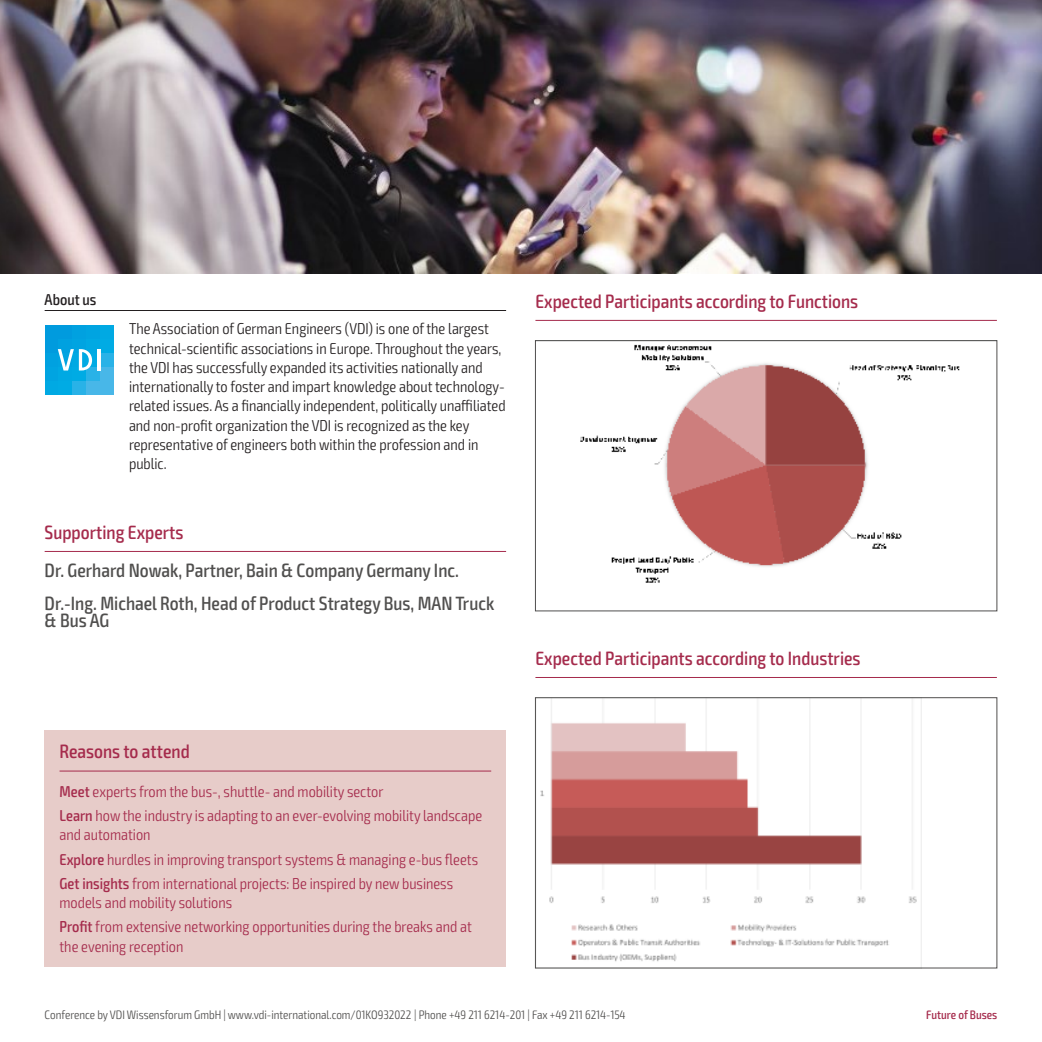
<style>
.page{position:relative;width:1042px;height:1042px;background:#fff}
.page>*{position:absolute;margin:0;border:0;box-sizing:border-box;transform-origin:0 0}
.t1{font:500 condensed 19.25px "Exo 2";color:#a52b4c}
.t2{font:500 condensed 19.25px/32.4px "Exo 2";color:#504f4e}
.t3{font:300 condensed 15.75px/19.2px "Exo 2";color:#231f20}
.t4{font:300 condensed 15.75px/24.2px "Exo 2";color:#a52b4c}
.t5{font:500 condensed 15.75px "Exo 2";color:#231f20}
.t6{font:300 condensed 12.25px "Exo 2";color:#504f4e}
.t7{font:500 condensed 12.25px "Exo 2";color:#a52b4c}
.s1{font-weight:500}
</style>
<div class="page">
<div style="left:45px;top:381px;width:14px;height:13px;background:#00a9e3"></div>
<div style="left:59px;top:381px;width:13px;height:13px;background:#00abe4"></div>
<div style="left:72px;top:381px;width:14px;height:13px;background:#29b2e7"></div>
<div style="left:86px;top:381px;width:14px;height:13px;background:#48b7e8"></div>
<div style="left:100px;top:381px;width:14px;height:13px;background:#48b7e8"></div>
<div style="left:45px;top:367px;width:14px;height:14px;background:#00a4e1"></div>
<div style="left:59px;top:367px;width:13px;height:14px;background:#00a9e3"></div>
<div style="left:72px;top:367px;width:14px;height:14px;background:#00abe4"></div>
<div style="left:86px;top:367px;width:14px;height:14px;background:#29b2e7"></div>
<div style="left:100px;top:367px;width:14px;height:14px;background:#48b7e8"></div>
<div style="left:45px;top:353px;width:14px;height:14px;background:#00a1e0"></div>
<div style="left:86px;top:353px;width:14px;height:14px;background:#00abe4"></div>
<div style="left:100px;top:353px;width:14px;height:14px;background:#29b2e7"></div>
<div style="left:45px;top:339px;width:14px;height:14px;background:#009bde"></div>
<div style="left:59px;top:339px;width:13px;height:14px;background:#00a1e0"></div>
<div style="left:72px;top:339px;width:14px;height:14px;background:#00a4e1"></div>
<div style="left:86px;top:339px;width:14px;height:14px;background:#00a9e3"></div>
<div style="left:100px;top:339px;width:14px;height:14px;background:#00abe4"></div>
<div style="left:45px;top:325px;width:14px;height:14px;background:#009bde"></div>
<div style="left:59px;top:325px;width:13px;height:14px;background:#009bde"></div>
<div style="left:72px;top:325px;width:14px;height:14px;background:#00a1e0"></div>
<div style="left:86px;top:325px;width:14px;height:14px;background:#00a4e1"></div>
<svg style="left:58px;top:349px;width:34px;height:21px"></svg>
<hr style="left:97px;top:349px;width:4px;height:21px;background:#fff">
<div style="left:100px;top:325px;width:14px;height:14px;background:#00a9e3"></div>
<hr style="left:45px;top:310px;width:461px;height:1px;background:#231f20">
<hr style="left:535px;top:320px;width:462px;height:1px;background:#a52b4c">
<img style="left:580px;top:344px;width:380px;height:239px">
<div style="left:535px;top:340px;width:462px;height:271px;border:1px solid #504f4e"></div>
<hr style="left:535px;top:677px;width:462px;height:1px;background:#a52b4c">
<img style="left:540px;top:699px;width:377px;height:263px">
<div style="left:535px;top:697px;width:462px;height:271px;border:1px solid #504f4e"></div>
<div style="left:45px;top:730px;width:461px;height:236px;background:#e7ccc9"></div>
<hr style="left:60px;top:770px;width:431px;height:1px;background:#a52b4c">
<img style="left:0;top:0;width:1042px;height:274px">
<hr style="left:45px;top:551px;width:461px;height:1px;background:#a52b4c">
<p class="t5" style="left:45px;top:290px;width:53px">About us</p>
<p class="t1" style="left:535px;top:289px;width:324px">Expected Participants according to Functions</p>
<p class="t3" style="left:129px;top:320px;width:378px">The Association of German Engineers (VDI) is one of the largest technical-scientific associations in Europe. Throughout the years, the VDI has successfully expanded its activities nationally and internationally to foster and impart knowledge about technology&shy;related issues. As a financially independent, politically unaffiliated and non-profit organization the VDI is recognized as the key representative of engineers both within the profession and in public.</p>
<p class="t1" style="left:45px;top:520px;width:140px">Supporting Experts</p>
<p class="t2" style="left:45px;top:554px;width:451px">Dr. Gerhard Nowak, Partner, Bain &amp; Company Germany Inc.<br>Dr.-Ing. Michael Roth, Head of Product Strategy Bus, MAN Truck</p>
<p class="t2" style="left:45px;top:604px;width:66px">&amp; Bus AG</p>
<p class="t1" style="left:60px;top:740px;width:132px">Reasons to attend</p>
<p class="t4" style="left:60px;top:779px;width:424px"><span class="s1">Meet</span> experts from the bus-, shuttle- and mobility sector<br><span class="s1">Learn</span> how the industry is adapting to an ever-evolving mobility landscape</p>
<p class="t4" style="left:60px;top:823px;width:420px">and automation<br><span class="s1">Explore</span> hurdles in improving transport systems &amp; managing e-bus fleets<br><span class="s1">Get insights</span> from international projects: Be inspired by new business</p>
<p class="t4" style="left:60px;top:891px;width:414px">models and mobility solutions<br><span class="s1">Profit</span> from extensive networking opportunities during the breaks and at</p>
<p class="t4" style="left:60px;top:934px;width:125px">the evening reception</p>
<p class="t1" style="left:535px;top:646px;width:327px">Expected Participants according to Industries</p>
<p class="t6" style="left:45px;top:1007px;width:582px">Conference by VDI Wissensforum GmbH | www.vdi-international.com/01KO932022 | Phone +49 211 6214-201 | Fax +49 211 6214-154</p>
<p class="t7" style="left:926px;top:1007px;width:73px">Future of Buses</p>
</div>
